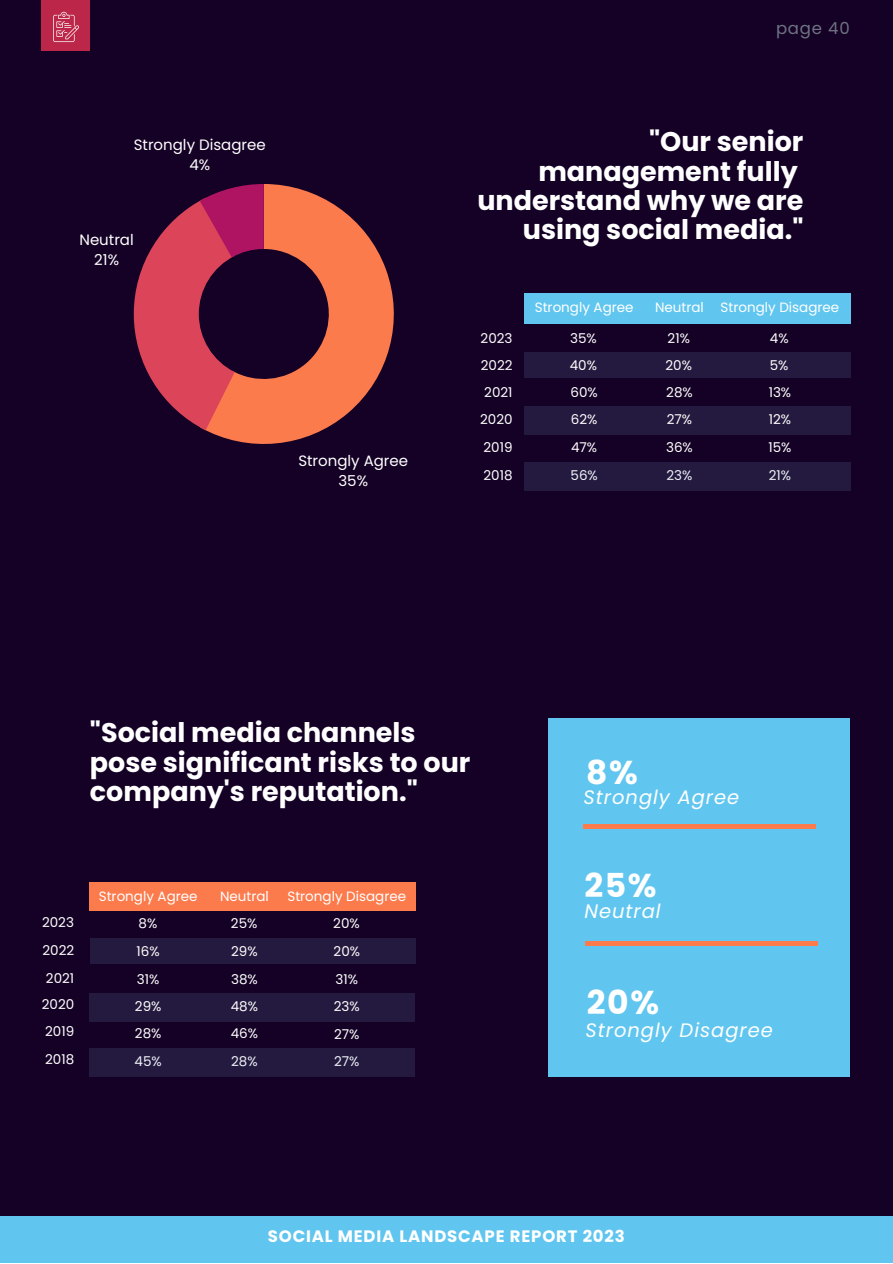
<style>
.page{position:relative;width:893px;height:1264px;background:#fff}
.page>*{position:absolute;margin:0;border:0;box-sizing:border-box;transform-origin:0 0}
.t1{font:700 33px "Poppins";color:#fff}
.t2{font:700 27px/29.2px "Poppins";color:#fff;text-align:right}
.t3{font:italic 19.5px "Poppins";letter-spacing:.05em;color:#fff}
.t4{font:700 16.5px "Poppins";letter-spacing:.05em;color:#fff}
.t5{font:16.5px "Poppins";letter-spacing:.05em;color:#6f7382}
.t6{font:15px "Poppins";color:#fff}
.t7{font:13.5px "Poppins";color:#fff}
</style>
<div class="page">
<div style="left:0;top:0;width:892px;height:1262px;background:#140125"></div>
<div style="left:0;top:1216px;width:892px;height:46px;background:#61c6ef"></div>
<div style="left:42px;top:0;width:48px;height:51px;background:#bc2649"></div>
<svg style="left:53px;top:12px;width:26px;height:30px"></svg>
<svg style="left:205px;top:184px;width:189px;height:260px;fill:#fc7b4d"></svg>
<svg style="left:134px;top:184px;width:130px;height:246px"></svg>
<div style="left:524px;top:294px;width:326px;height:30px;background:#61c6ef"></div>
<div style="left:524px;top:352px;width:326px;height:26px;background:#24193e"></div>
<div style="left:524px;top:406px;width:326px;height:28px;background:#24193e"></div>
<div style="left:524px;top:462px;width:326px;height:28px;background:#24193e"></div>
<div style="left:89px;top:882px;width:326px;height:28px;background:#fc7b4d"></div>
<div style="left:90px;top:938px;width:325px;height:26px;background:#24193e"></div>
<div style="left:89px;top:993px;width:325px;height:28px;background:#24193e"></div>
<div style="left:548px;top:718px;width:301px;height:358px;background:#61c6ef"></div>
<hr style="left:583px;top:824px;width:233px;height:4px;background:#fc7b4d">
<hr style="left:585px;top:941px;width:233px;height:4px;background:#fc7b4d">
<div style="left:89px;top:1048px;width:325px;height:28px;background:#24193e"></div>
<p class="t6" style="left:134px;top:134px;width:133px">Strongly Disagree</p>
<p class="t6" style="left:189px;top:154px;width:22px">4%</p>
<p class="t6" style="left:79px;top:229px;width:56px">Neutral</p>
<p class="t6" style="left:94px;top:249px;width:26px">21%</p>
<p class="t6" style="left:298px;top:450px;width:111px">Strongly Agree</p>
<p class="t6" style="left:338px;top:470px;width:31px">35%</p>
<p class="t5" style="left:776px;top:17px;width:75px">page 40</p>
<p class="t2" style="left:538px;top:127px;width:266px">"Our senior management fully</p>
<p class="t2" style="left:477px;top:186px;width:327px">understand why we are using social media."</p>
<p class="t7" style="left:534px;top:298px;width:100px">Strongly Agree</p>
<p class="t7" style="left:655px;top:298px;width:50px">Neutral</p>
<p class="t7" style="left:720px;top:298px;width:120px">Strongly Disagree</p>
<p class="t7" style="left:480px;top:328px;width:33px">2023</p>
<p class="t7" style="left:570px;top:328px;width:28px">35%</p>
<p class="t7" style="left:667px;top:328px;width:24px">21%</p>
<p class="t7" style="left:769px;top:328px;width:20px">4%</p>
<p class="t7" style="left:481px;top:355px;width:33px">2022</p>
<p class="t7" style="left:569px;top:355px;width:29px">40%</p>
<p class="t7" style="left:665px;top:355px;width:28px">20%</p>
<p class="t7" style="left:769px;top:355px;width:20px">5%</p>
<p class="t7" style="left:484px;top:382px;width:30px">2021</p>
<p class="t7" style="left:570px;top:382px;width:29px">60%</p>
<p class="t7" style="left:666px;top:382px;width:28px">28%</p>
<p class="t7" style="left:768px;top:382px;width:24px">13%</p>
<p class="t7" style="left:480px;top:409px;width:34px">2020</p>
<p class="t7" style="left:483px;top:437px;width:31px">2019</p>
<p class="t7" style="left:483px;top:465px;width:31px">2018</p>
<p class="t7" style="left:571px;top:409px;width:28px">62%</p>
<p class="t7" style="left:571px;top:437px;width:28px">47%</p>
<p class="t7" style="left:570px;top:465px;width:29px">56%</p>
<p class="t7" style="left:666px;top:409px;width:27px">27%</p>
<p class="t7" style="left:666px;top:437px;width:28px">36%</p>
<p class="t7" style="left:666px;top:465px;width:27px">23%</p>
<p class="t7" style="left:768px;top:409px;width:24px">12%</p>
<p class="t7" style="left:768px;top:437px;width:25px">15%</p>
<p class="t7" style="left:768px;top:465px;width:24px">21%</p>
<p class="t2" style="left:90px;top:718px;width:382px;text-align:left">"Social media channels pose significant risks to our company's reputation."</p>
<p class="t7" style="left:99px;top:886px;width:100px">Strongly Agree</p>
<p class="t7" style="left:220px;top:886px;width:50px">Neutral</p>
<p class="t7" style="left:287px;top:886px;width:120px">Strongly Disagree</p>
<p class="t7" style="left:42px;top:912px;width:33px">2023</p>
<p class="t7" style="left:138px;top:914px;width:20px">8%</p>
<p class="t7" style="left:231px;top:914px;width:28px">25%</p>
<p class="t7" style="left:333px;top:914px;width:28px">20%</p>
<p class="t7" style="left:42px;top:940px;width:33px">2022</p>
<p class="t7" style="left:137px;top:942px;width:25px">16%</p>
<p class="t7" style="left:231px;top:942px;width:28px">29%</p>
<p class="t7" style="left:333px;top:942px;width:28px">20%</p>
<p class="t7" style="left:46px;top:968px;width:30px">2021</p>
<p class="t7" style="left:137px;top:969px;width:24px">31%</p>
<p class="t7" style="left:231px;top:969px;width:28px">38%</p>
<p class="t7" style="left:335px;top:970px;width:24px">31%</p>
<p class="t7" style="left:42px;top:995px;width:34px">2020</p>
<p class="t7" style="left:45px;top:1022px;width:31px">2019</p>
<p class="t7" style="left:45px;top:1049px;width:31px">2018</p>
<p class="t7" style="left:135px;top:997px;width:28px">29%</p>
<p class="t7" style="left:135px;top:1024px;width:28px">28%</p>
<p class="t7" style="left:135px;top:1051px;width:29px">45%</p>
<p class="t7" style="left:231px;top:997px;width:29px">48%</p>
<p class="t7" style="left:231px;top:1024px;width:29px">46%</p>
<p class="t7" style="left:231px;top:1051px;width:28px">28%</p>
<p class="t7" style="left:334px;top:997px;width:27px">23%</p>
<p class="t7" style="left:334px;top:1024px;width:27px">27%</p>
<p class="t7" style="left:334px;top:1052px;width:27px">27%</p>
<p class="t1" style="left:586px;top:749px;width:53px">8%</p>
<p class="t3" style="left:583px;top:783px;width:157px">Strongly Agree</p>
<p class="t1" style="left:584px;top:862px;width:74px">25%</p>
<p class="t3" style="left:584px;top:897px;width:78px">Neutral</p>
<p class="t1" style="left:586px;top:979px;width:74px">20%</p>
<p class="t3" style="left:585px;top:1016px;width:189px">Strongly Disagree</p>
<p class="t4" style="left:268px;top:1224px;width:358px">SOCIAL MEDIA LANDSCAPE REPORT 2023</p>
</div>
